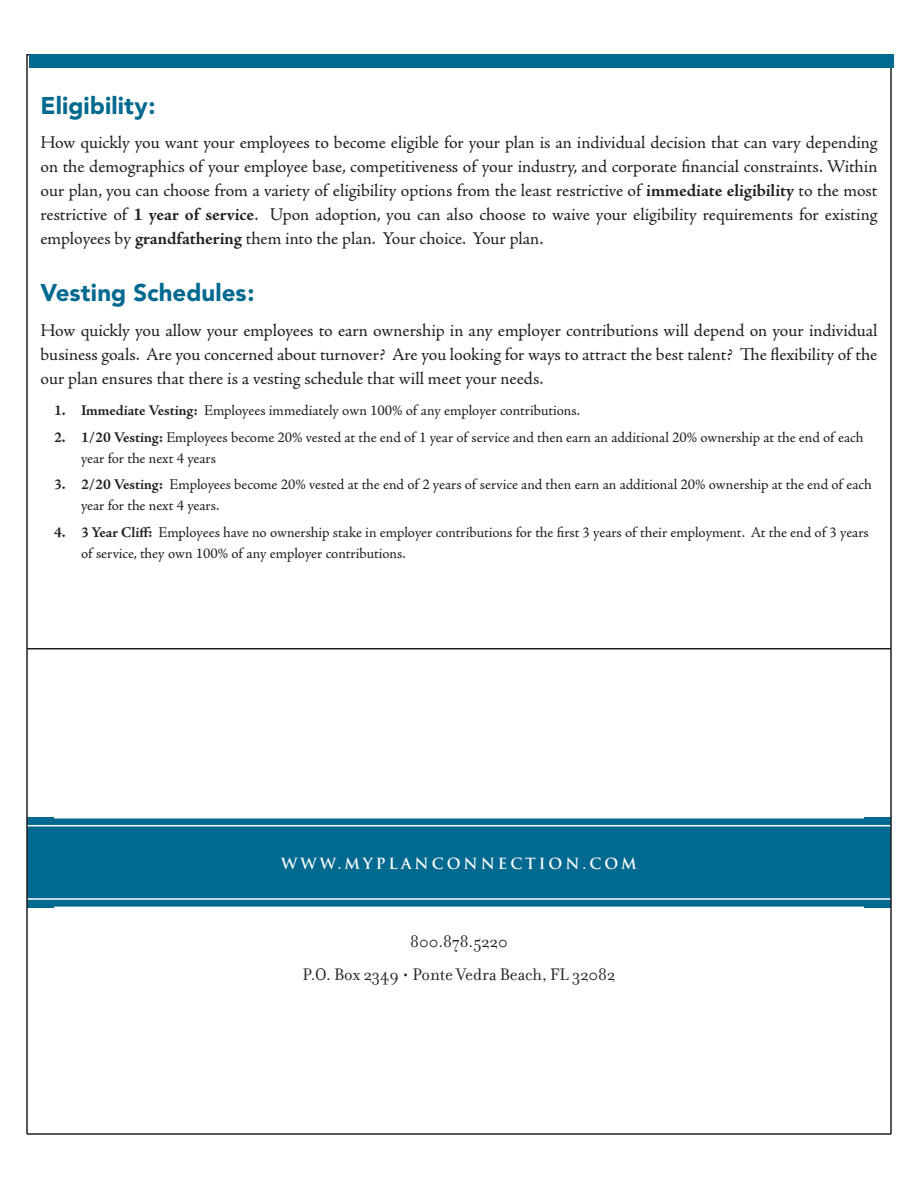
<style>
.page{position:relative;width:918px;height:1188px;background:#fff}
.page>*{position:absolute;margin:0;border:0;box-sizing:border-box;transform-origin:0 0}
.Body_Header{font:900 24px "Avenir";letter-spacing:.005em;color:#006990}
.Body_Copy{font:18px/24px "Adobe Jenson Pro";letter-spacing:-.005em;color:#231f20;text-align:justify}
.t1{font:18px "Filosofia";color:#231f20}
.t2{font:15px/21px "Adobe Jenson Pro";letter-spacing:-.005em;color:#231f20}
.t3{font:700 15px "Trajan";letter-spacing:.2em;color:#fff}
.s1{font-weight:700}
</style>
<div class="page">
<div style="left:27px;top:817px;width:864px;height:90px;background:#006990"></div>
<hr style="left:27px;top:825px;width:864px;height:1px;background:#fff">
<hr style="left:27px;top:898px;width:864px;height:2px;background:#fff">
<hr style="left:54px;top:817px;width:810px;height:1px;background:#fff">
<hr style="left:27px;top:648px;width:864px;height:2px;background:#231f20">
<hr style="left:890px;top:54px;width:2px;height:1080px;background:#231f20">
<hr style="left:26px;top:54px;width:2px;height:1080px;background:#231f20">
<hr style="left:27px;top:54px;width:864px;height:2px;background:#231f20">
<hr style="left:27px;top:1133px;width:864px;height:2px;background:#231f20">
<div style="left:30px;top:54px;width:864px;height:14px;background:#006990"></div>
<p class="Body_Header" style="left:40px;top:91px;width:117px">Eligibility:</p>
<p class="Body_Copy" style="left:40px;top:131px;width:839px">How quickly you want your employees to become eligible for your plan is an individual decision that can vary depending on the demographics of your employee base, competitiveness of your industry, and corporate financial constraints. Within our plan, you can choose from a variety of eligibility options from the least restrictive of <span class="s1">immediate eligibility</span> to the most restrictive of <span class="s1">1 year of service</span>. Upon adoption, you can also choose to waive your eligibility requirements for existing employees by <span class="s1">grandfathering</span> them into the plan. Your choice. Your plan.</p>
<p class="Body_Header" style="left:40px;top:278px;width:216px">Vesting Schedules:</p>
<p class="Body_Copy" style="left:40px;top:318px;width:838px">How quickly you allow your employees to earn ownership in any employer contributions will depend on your individual business goals. Are you concerned about turnover? Are you looking for ways to attract the best talent? The flexibility of the our plan ensures that there is a vesting schedule that will meet your needs.</p>
<p class="t2" style="left:54px;top:400px;width:528px"><span class="s1">1. Immediate Vesting:</span> Employees immediately own 100% of any employer contributions.</p>
<p class="t2" style="left:81px;top:427px;width:784px;text-indent:-27px"><span class="s1">2. 1/20 Vesting:</span> Employees become 20% vested at the end of 1 year of service and then earn an additional 20% ownership at the end of each year for the next 4 years</p>
<p class="t2" style="left:81px;top:474px;width:792px;text-indent:-27px"><span class="s1">3. 2/20 Vesting:</span> Employees become 20% vested at the end of 2 years of service and then earn an additional 20% ownership at the end of each year for the next 4 years.</p>
<p class="t2" style="left:81px;top:522px;width:789px;text-indent:-27px"><span class="s1">4. 3 Year Cliff:</span> Employees have no ownership stake in employer contributions for the first 3 years of their employment. At the end of 3 years of service, they own 100% of any employer contributions.</p>
<p class="t3" style="left:281px;top:854px;width:357px">WWW.MYPLANCONNECTION.COM</p>
<p class="t1" style="left:410px;top:931px;width:99px">800.878.5220</p>
<p class="t1" style="left:303px;top:964px;width:314px">P.O. Box 2349 • Ponte Vedra Beach, FL 32082</p>
</div>
